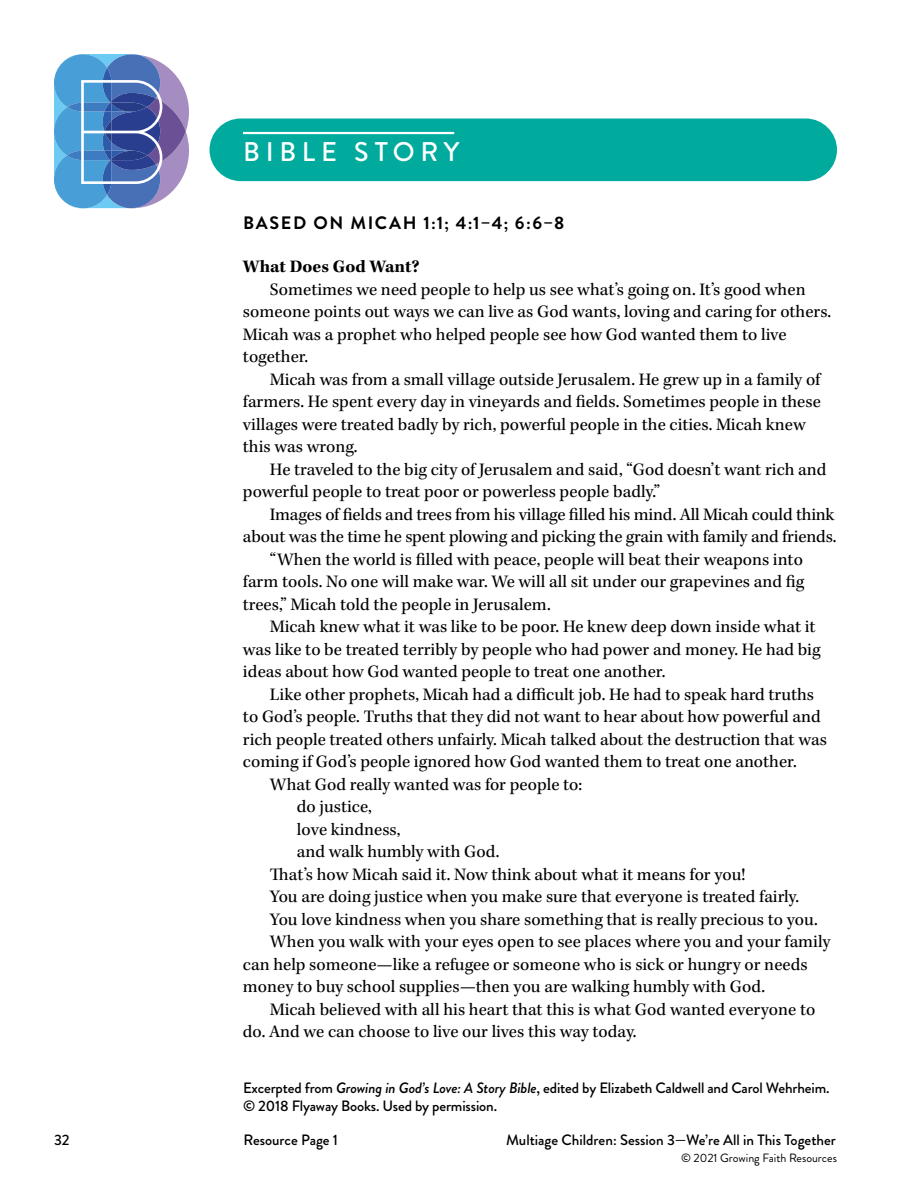
<style>
.page{position:relative;width:918px;height:1188px;background:#fff}
.page>*{position:absolute;margin:0;border:0;box-sizing:border-box;transform-origin:0 0}
.t1{font:500 27px "Brandon Grotesque";letter-spacing:.21em;color:#fff}
.t2{font:18px/22.5px "Kepler Std";color:#000}
.t3{font:700 18px "Brandon Grotesque";letter-spacing:.09em;color:#000}
.t4{font:700 18px "Kepler Std";letter-spacing:.005em;color:#000}
.t5{font:500 15px/18px "Brandon Grotesque";letter-spacing:-.01em;color:#000}
.t6{font:12px "Brandon Grotesque";color:#000}
.s1{font-style:italic}
</style>
<div class="page">
<svg style="left:54px;top:54px;width:135px;height:154px;background:#688dc5"></svg>
<div style="left:210px;top:118px;width:627px;height:63px;background:#00ab9e;border-radius:31px"></div>
<hr style="left:243px;top:132px;width:211px;height:2px;background:#fff">
<h1 class="t1" style="left:243px;top:133px;width:218px">BIBLE STORY</h1>
<p class="t3" style="left:243px;top:210px;width:323px">BASED ON MICAH 1:1; 4:1–4; 6:6–8</p>
<p class="t4" style="left:243px;top:257px;width:178px">What Does God Want?</p>
<p class="t2" style="left:243px;top:279px;width:590px;text-indent:27px">Sometimes we need people to help us see what’s going on. It’s good when someone points out ways we can live as God wants, loving and caring for others.<br>Micah was a prophet who helped people see how God wanted them to live together.</p>
<p class="t2" style="left:243px;top:369px;width:579px;text-indent:27px">Micah was from a small village outside Jerusalem. He grew up in a family of farmers. He spent every day in vineyards and fields. Sometimes people in these villages were treated badly by rich, powerful people in the cities. Micah knew this was wrong.</p>
<p class="t2" style="left:243px;top:459px;width:585px;text-indent:27px">He traveled to the big city of Jerusalem and said, “God doesn’t want rich and powerful people to treat poor or powerless people badly.”</p>
<p class="t2" style="left:270px;top:504px;width:566px">Images of fields and trees from his village filled his mind. All Micah could think</p>
<p class="t2" style="left:243px;top:526px;width:595px">about was the time he spent plowing and picking the grain with family and friends.</p>
<p class="t2" style="left:270px;top:549px;width:534px">“When the world is filled with peace, people will beat their weapons into</p>
<p class="t2" style="left:243px;top:571px;width:563px">farm tools. No one will make war. We will all sit under our grapevines and fig</p>
<p class="t2" style="left:243px;top:594px;width:309px">trees,” Micah told the people in Jerusalem.</p>
<p class="t2" style="left:270px;top:616px;width:547px">Micah knew what it was like to be poor. He knew deep down inside what it</p>
<p class="t2" style="left:243px;top:639px;width:579px">was like to be treated terribly by people who had power and money. He had big</p>
<p class="t2" style="left:243px;top:661px;width:424px">ideas about how God wanted people to treat one another.</p>
<p class="t2" style="left:270px;top:684px;width:546px">Like other prophets, Micah had a difficult job. He had to speak hard truths</p>
<p class="t2" style="left:243px;top:706px;width:579px">to God’s people. Truths that they did not want to hear about how powerful and</p>
<p class="t2" style="left:243px;top:729px;width:585px">rich people treated others unfairly. Micah talked about the destruction that was</p>
<p class="t2" style="left:243px;top:751px;width:555px">coming if God’s people ignored how God wanted them to treat one another.</p>
<p class="t2" style="left:270px;top:774px;width:314px">What God really wanted was for people to:</p>
<p class="t2" style="left:297px;top:796px;width:76px">do justice,</p>
<p class="t2" style="left:297px;top:819px;width:105px">love kindness,</p>
<p class="t2" style="left:297px;top:841px;width:204px">and walk humbly with God.</p>
<p class="t2" style="left:270px;top:864px;width:477px">That’s how Micah said it. Now think about what it means for you!</p>
<p class="t2" style="left:270px;top:886px;width:531px">You are doing justice when you make sure that everyone is treated fairly.</p>
<p class="t2" style="left:270px;top:909px;width:549px">You love kindness when you share something that is really precious to you.</p>
<p class="t2" style="left:270px;top:931px;width:562px">When you walk with your eyes open to see places where you and your family</p>
<p class="t2" style="left:243px;top:954px;width:566px">can help someone—like a refugee or someone who is sick or hungry or needs</p>
<p class="t2" style="left:243px;top:976px;width:524px">money to buy school supplies—then you are walking humbly with God.</p>
<p class="t2" style="left:270px;top:999px;width:547px">Micah believed with all his heart that this is what God wanted everyone to</p>
<p class="t2" style="left:243px;top:1021px;width:395px">do. And we can choose to live our lives this way today.</p>
<p class="t5" style="left:243px;top:1079px;width:588px">Excerpted from <span class="s1">Growing in God’s Love: A Story Bible</span>, edited by Elizabeth Caldwell and Carol Wehrheim. © 2018 Flyaway Books. Used by permission.</p>
<p class="t5" style="left:54px;top:1131px;width:17px">32</p>
<p class="t5" style="left:244px;top:1131px;width:96px">Resource Page 1</p>
<p class="t5" style="left:506px;top:1131px;width:331px">Multiage Children: Session 3—We’re All in This Together</p>
<p class="t6" style="left:681px;top:1150px;width:157px">© 2021 Growing Faith Resources</p>
</div>
